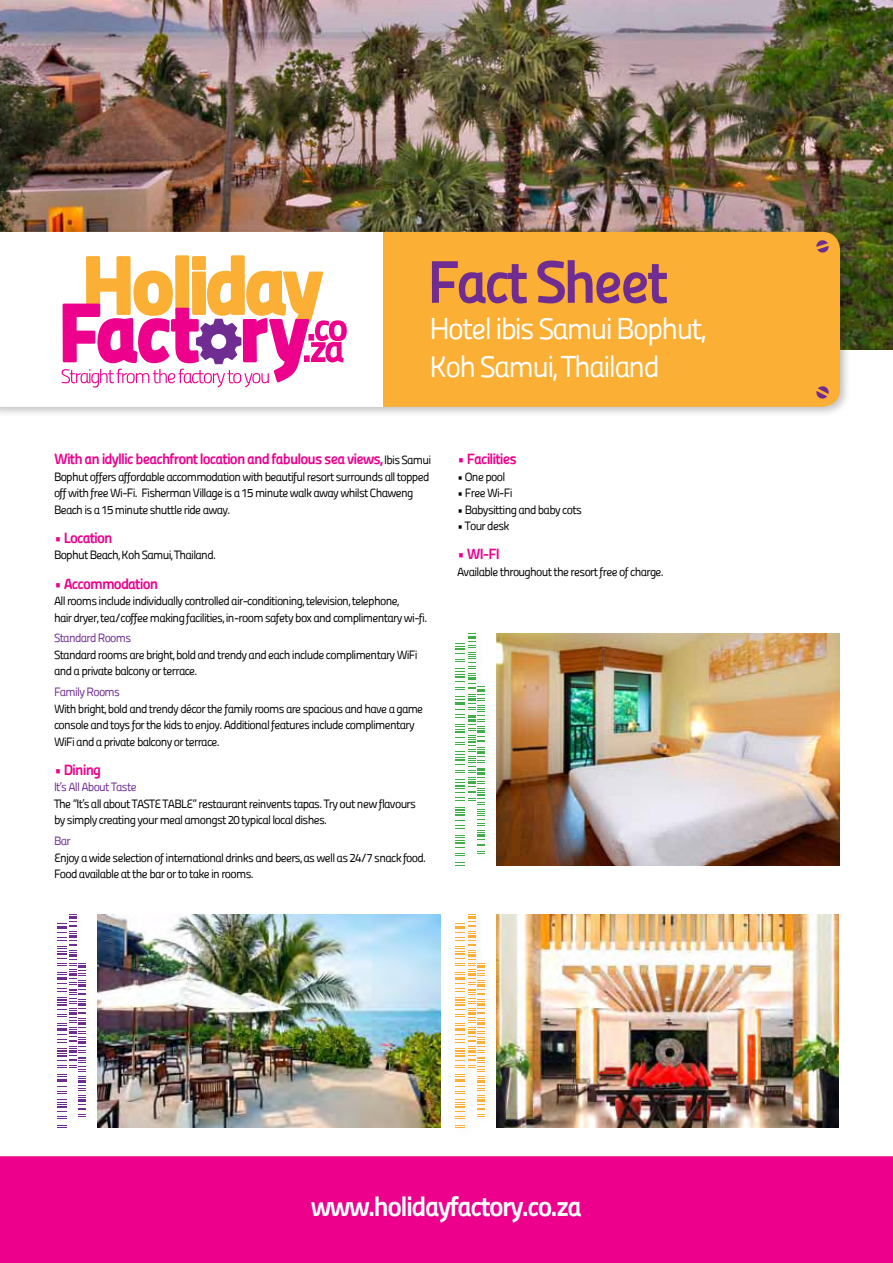
<style>
.page{position:relative;width:893px;height:1263px;background:#fff}
.page>*{position:absolute;margin:0;border:0;box-sizing:border-box;transform-origin:0 0}
.t1{font:60px "Panefresco 800 wt";letter-spacing:-.06em;color:#6f2c91}
.t2{font:30px/38.2px "Panefresco 400 wt";letter-spacing:-.06em;color:#fff}
.t3{font:27.75px "Panefresco 800 wt";letter-spacing:-.06em;color:#fff}
.t4{font:15px "Panefresco 800 wt";letter-spacing:-.06em;color:#ec008c}
.t5{font:12px/16.5px "Panefresco 400 wt";letter-spacing:-.06em;color:#000}
.t6{font:12px "Panefresco 400 wt";letter-spacing:-.06em;color:#6f2c91}
.s1{font-family:"Panefresco 400 wt";font-size:12px;color:#000}
</style>
<div class="page">
<img style="left:0;top:0;width:893px;height:349px">
<div style="left:0;top:1156px;width:893px;height:107px;background:#ec008c"></div>
<div style="left:0;top:226px;width:851px;height:191px;background:#000;opacity:.25"></div>
<div style="left:382px;top:232px;width:458px;height:175px;background:#fbaf34"></div>
<svg style="left:816px;top:240px;width:13px;height:13px"></svg>
<svg style="left:816px;top:386px;width:13px;height:13px"></svg>
<div style="left:0;top:232px;width:382px;height:175px;background:#fff"></div>
<svg style="left:62px;top:255px;width:285px;height:133px"></svg>
<img style="left:496px;top:914px;width:343px;height:214px">
<img style="left:496px;top:634px;width:343px;height:231px">
<img style="left:97px;top:914px;width:343px;height:214px">
<svg style="left:455px;top:914px;width:30px;height:214px"></svg>
<svg style="left:455px;top:862px;width:10px;height:4px"></svg>
<svg style="left:455px;top:636px;width:30px;height:220px"></svg>
<svg style="left:57px;top:914px;width:29px;height:214px"></svg>
<h1 class="t1" style="left:427px;top:235px;width:242px">Fact Sheet</h1>
<h2 class="t2" style="left:429px;top:308px;width:278px">Hotel ibis Samui Bophut,<br>Koh Samui, Thailand</h2>
<p class="t4" style="left:54px;top:447px;width:379px">With an idyllic beachfront location and fabulous sea views, <span class="s1">Ibis Samui</span></p>
<p class="t5" style="left:54px;top:467px;width:377px">Bophut offers affordable accommodation with beautiful resort surrounds all topped off with free Wi-Fi. Fisherman Village is a 15 minute walk away whilst Chaweng<br>Beach is a 15 minute shuttle ride away.</p>
<p class="t4" style="left:54px;top:526px;width:60px">• Location</p>
<p class="t5" style="left:54px;top:546px;width:164px">Bophut Beach, Koh Samui, Thailand.</p>
<p class="t4" style="left:54px;top:572px;width:106px">• Accommodation</p>
<p class="t5" style="left:54px;top:592px;width:375px">All rooms include individually controlled air-conditioning, television, telephone,<br>hair dryer, tea/coffee making facilities, in-room safety box and complimentary wi-fi.</p>
<p class="t6" style="left:54px;top:629px;width:79px">Standard Rooms</p>
<p class="t5" style="left:54px;top:646px;width:365px">Standard rooms are bright, bold and trendy and each include complimentary WiFi and a private balcony or terrace.</p>
<p class="t6" style="left:54px;top:683px;width:68px">Family Rooms</p>
<p class="t5" style="left:54px;top:700px;width:371px">With bright, bold and trendy décor the family rooms are spacious and have a game console and toys for the kids to enjoy. Additional features include complimentary<br>WiFi and a private balcony or terrace.</p>
<p class="t4" style="left:54px;top:758px;width:49px">• Dining</p>
<p class="t6" style="left:54px;top:778px;width:84px">It’s All About Taste</p>
<p class="t5" style="left:54px;top:795px;width:364px">The “It’s all about TASTE TABLE” restaurant reinvents tapas. Try out new flavours by simply creating your meal amongst 20 typical local dishes.</p>
<p class="t6" style="left:54px;top:832px;width:18px">Bar</p>
<p class="t5" style="left:54px;top:849px;width:374px">Enjoy a wide selection of international drinks and beers, as well as 24/7 snack food.<br>Food available at the bar or to take in rooms.</p>
<p class="t4" style="left:457px;top:447px;width:61px">• Facilities</p>
<p class="t5" style="left:457px;top:467px;width:50px">• One pool</p>
<p class="t5" style="left:457px;top:484px;width:57px">• Free Wi-Fi</p>
<p class="t5" style="left:457px;top:500px;width:126px">• Babysitting and baby cots</p>
<p class="t5" style="left:457px;top:517px;width:54px">• Tour desk</p>
<p class="t4" style="left:457px;top:543px;width:44px">• WI-FI</p>
<p class="t5" style="left:457px;top:563px;width:208px">Available throughout the resort free of charge.</p>
<h3 class="t3" style="left:311px;top:1185px;width:273px">www.holidayfactory.co.za</h3>
</div>
